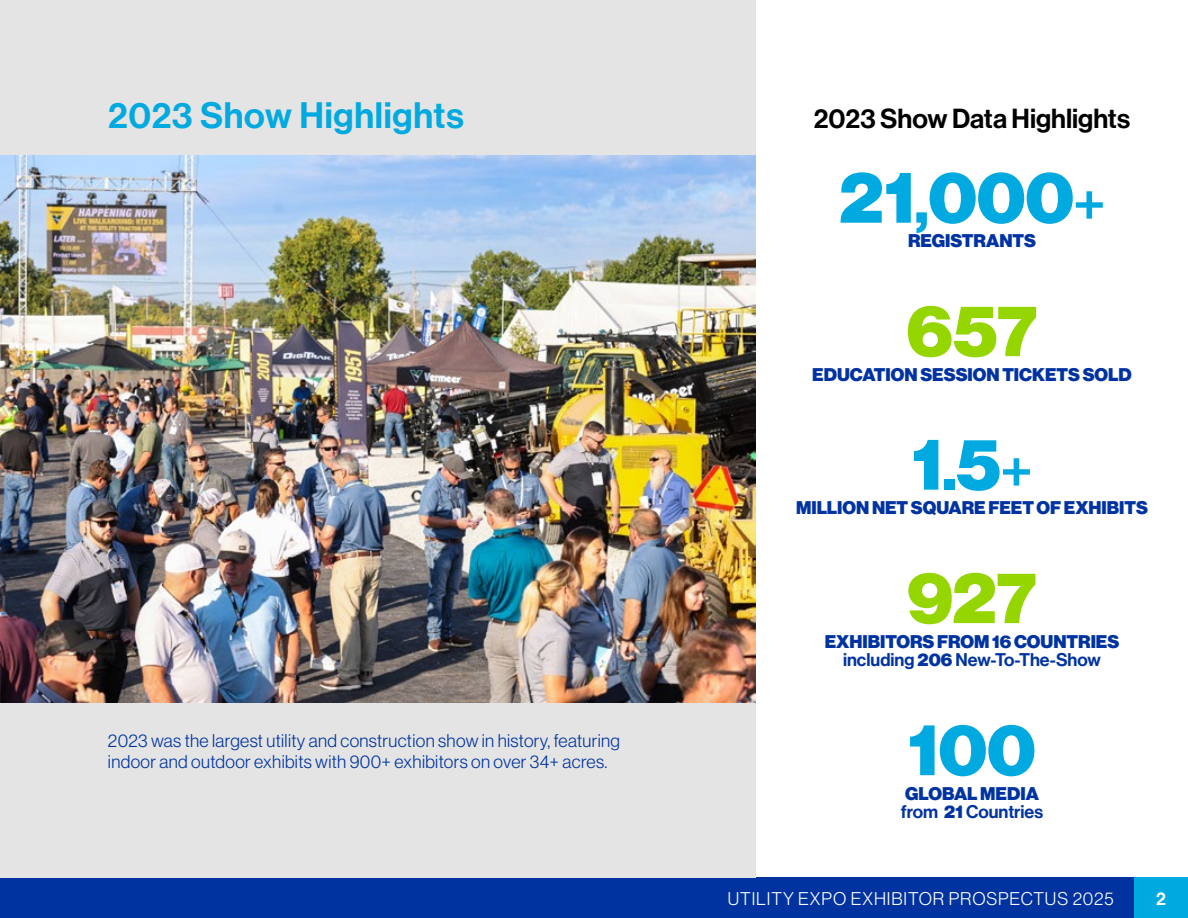
<style>
.page{position:relative;width:1188px;height:918px;background:#fff}
.page>*{position:absolute;margin:0;border:0;box-sizing:border-box;transform-origin:0 0}
.t1{font:72px "N Haas Grotesk DS Pro 95 Blk";color:#00a9e0}
.t2{font:72px "N Haas Grotesk DS Pro 95 Blk";letter-spacing:-.005em;color:#96d600}
.t3{font:36px "N Haas Grotesk DS Pro 65 Md";letter-spacing:.02em;color:#00a9e0}
.t4{font:27px "N Haas Grotesk DS Pro 65 Md";color:#000}
.t5{font:18px/21px "N Haas Grotesk DS Pro 45 Lt";letter-spacing:.02em;color:#0032a0}
.t6{font:18px "N Haas Grotesk DS Pro 95 Blk";color:#0033a1}
.t7{font:18px "N Haas Grotesk DS Pro 65 Md";color:#0033a1}
.t8{font:18px "N Haas Grotesk DS Pro 45 Lt";letter-spacing:.05em;color:#fff}
.t9{font:18px "N Haas Grotesk DS Pro 65 Md";color:#fff}
.s1{font-size:54px}
.s2{font-family:"N Haas Grotesk DS Pro 65 Md";font-size:54px}
.s3{font-family:"N Haas Grotesk DS Pro 95 Blk"}
</style>
<div class="page">
<div style="left:0;top:878px;width:1134px;height:40px;background:#0032a0"></div>
<div style="left:1134px;top:878px;width:54px;height:40px;background:#00a9e0"></div>
<div style="left:0;top:0;width:756px;height:878px;background:#e3e4e3"></div>
<img style="left:0;top:155px;width:756px;height:548px">
<h2 class="t3" style="left:108px;top:95px;width:357px">2023 Show Highlights</h2>
<h3 class="t4" style="left:814px;top:103px;width:318px">2023 Show Data Highlights</h3>
<h1 class="t1" style="left:839px;top:155px;width:267px">21<span class="s1">,</span>000<span class="s2">+</span></h1>
<p class="t6" style="left:908px;top:231px;width:129px">REGISTRANTS</p>
<h1 class="t2" style="left:907px;top:288px;width:132px">657</h1>
<p class="t6" style="left:812px;top:364px;width:321px">EDUCATION SESSION TICKETS SOLD</p>
<h1 class="t1" style="left:912px;top:422px;width:121px">1<span class="s1">.</span>5<span class="s2">+</span></h1>
<p class="t6" style="left:796px;top:497px;width:353px">MILLION NET SQUARE FEET OF EXHIBITS</p>
<p class="t5" style="left:108px;top:730px;width:514px">2023 was the largest utility and construction show in history, featuring indoor and outdoor exhibits with 900+ exhibitors on over 34+ acres.</p>
<h1 class="t2" style="left:907px;top:555px;width:131px">927</h1>
<p class="t6" style="left:825px;top:631px;width:296px">EXHIBITORS FROM 16 COUNTRIES</p>
<p class="t7" style="left:843px;top:649px;width:259px">including <span class="s3">206</span> New-To-The-Show</p>
<h1 class="t1" style="left:908px;top:708px;width:129px">100</h1>
<p class="t6" style="left:905px;top:783px;width:135px">GLOBAL MEDIA</p>
<p class="t7" style="left:901px;top:801px;width:144px">from <span class="s3">21</span> Countries</p>
<p class="t8" style="left:728px;top:888px;width:387px">UTILITY EXPO EXHIBITOR PROSPECTUS 2025</p>
<p class="t9" style="left:1156px;top:888px;width:11px">2</p>
</div>
